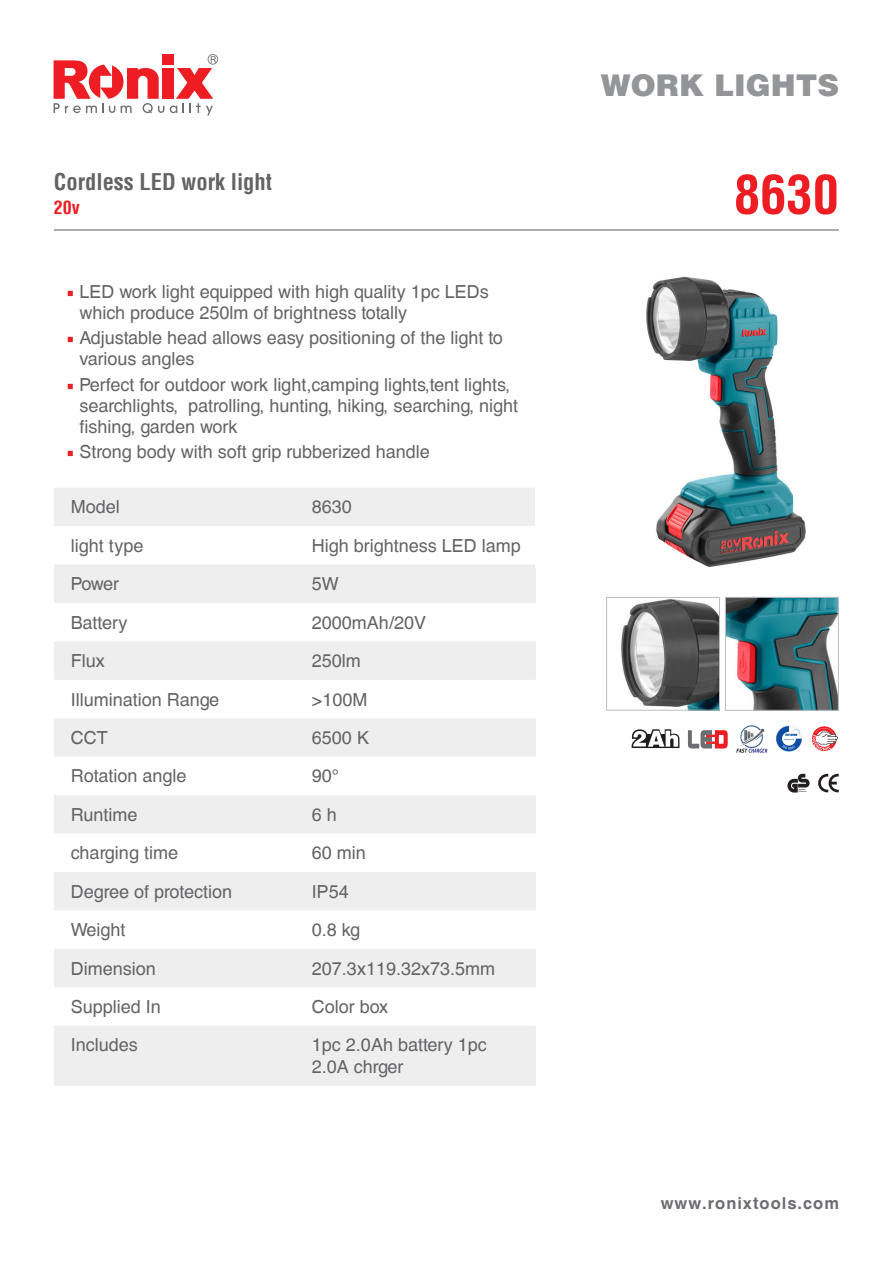
<style>
.page{position:relative;width:893px;height:1263px;background:#fff}
.page>*{position:absolute;margin:0;border:0;box-sizing:border-box;transform-origin:0 0}
.t1{font:700 condensed 52.5px "Helvetica LT";color:#ee1d23}
.t2{font:900 30px "Helvetica LT";color:#939598}
.t3{font:700 condensed 22.5px "Helvetica LT";color:#636366}
.t4{font:18px/21px "Helvetica CE";color:#636366}
.t5{font:700 condensed 18px "Helvetica LT";color:#ee1d23}
.t6{font:700 16.5px "Helvetica CE";letter-spacing:.06em;color:#6c6d70}
.s1{font-family:"Minion Pro";color:#ee1d23}
</style>
<div class="page">
<svg style="left:170px;top:54px;width:48px;height:61px"></svg>
<div style="left:162px;top:68px;width:11px;height:31px;background:#ee1d23"></div>
<svg style="left:54px;top:60px;width:110px;height:53px"></svg>
<div style="left:162px;top:54px;width:11px;height:11px;background:#ee1d23"></div>
<svg style="left:54px;top:488px;width:482px;height:598px;fill:#eeeeef"></svg>
<hr style="left:54px;top:229px;width:785px;height:2px;background:#6c6d70">
<img style="left:646px;top:277px;width:160px;height:290px">
<svg style="left:818px;top:774px;width:21px;height:18px"></svg>
<svg style="left:787px;top:774px;width:23px;height:18px"></svg>
<img style="left:621px;top:599px;width:97px;height:110px">
<div style="left:606px;top:597px;width:114px;height:114px;border:1px solid #bcbdc0"></div>
<img style="left:727px;top:599px;width:110px;height:110px">
<div style="left:725px;top:597px;width:114px;height:114px;border:1px solid #bcbdc0"></div>
<svg style="left:776px;top:726px;width:26px;height:26px"></svg>
<svg style="left:811px;top:726px;width:27px;height:25px"></svg>
<img style="left:736px;top:725px;width:31px;height:28px">
<svg style="left:632px;top:729px;width:48px;height:20px"></svg>
<svg style="left:688px;top:730px;width:39px;height:18px"></svg>
<p class="t3" style="left:54px;top:167px;width:220px">Cordless LED work light</p>
<p class="t5" style="left:54px;top:196px;width:27px">20v</p>
<p class="t4" style="left:79px;top:281px;width:411px;text-indent:-13px"><span class="s1">■</span> LED work light equipped with high quality 1pc LEDs which produce 250lm of brightness totally</p>
<p class="t4" style="left:79px;top:328px;width:425px;text-indent:-13px"><span class="s1">■</span> Adjustable head allows easy positioning of the light to various angles</p>
<p class="t4" style="left:79px;top:374px;width:440px;text-indent:-13px"><span class="s1">■</span> Perfect for outdoor work light,camping lights,tent lights, searchlights, patrolling, hunting, hiking, searching, night fishing, garden work</p>
<p class="t4" style="left:67px;top:441px;width:364px"><span class="s1">■</span> Strong body with soft grip rubberized handle</p>
<p class="t4" style="left:71px;top:497px;width:51px">Model</p>
<p class="t4" style="left:312px;top:497px;width:42px">8630</p>
<p class="t4" style="left:71px;top:535px;width:74px">light type</p>
<p class="t4" style="left:312px;top:535px;width:210px">High brightness LED lamp</p>
<p class="t4" style="left:71px;top:573px;width:50px">Power</p>
<p class="t4" style="left:312px;top:573px;width:28px">5W</p>
<p class="t4" style="left:71px;top:612px;width:58px">Battery</p>
<p class="t4" style="left:312px;top:612px;width:116px">2000mAh/20V</p>
<p class="t4" style="left:71px;top:650px;width:36px">Flux</p>
<p class="t4" style="left:312px;top:650px;width:51px">250lm</p>
<p class="t4" style="left:71px;top:689px;width:150px">Illumination Range</p>
<p class="t4" style="left:312px;top:689px;width:57px">&gt;100M</p>
<p class="t4" style="left:71px;top:727px;width:38px">CCT</p>
<p class="t4" style="left:312px;top:727px;width:59px">6500 K</p>
<p class="t4" style="left:71px;top:766px;width:117px">Rotation angle</p>
<p class="t4" style="left:312px;top:766px;width:29px">90°</p>
<p class="t4" style="left:71px;top:804px;width:68px">Runtime</p>
<p class="t4" style="left:312px;top:804px;width:27px">6 h</p>
<p class="t4" style="left:71px;top:843px;width:109px">charging time</p>
<p class="t4" style="left:312px;top:843px;width:56px">60 min</p>
<p class="t4" style="left:71px;top:881px;width:163px">Degree of protection</p>
<p class="t4" style="left:312px;top:881px;width:39px">IP54</p>
<p class="t4" style="left:71px;top:919px;width:56px">Weight</p>
<p class="t4" style="left:312px;top:919px;width:50px">0.8 kg</p>
<p class="t4" style="left:71px;top:958px;width:87px">Dimension</p>
<p class="t4" style="left:312px;top:958px;width:185px">207.3x119.32x73.5mm</p>
<p class="t4" style="left:71px;top:996px;width:92px">Supplied In</p>
<p class="t4" style="left:312px;top:996px;width:78px">Color box</p>
<p class="t4" style="left:71px;top:1035px;width:69px">Includes</p>
<p class="t4" style="left:312px;top:1034px;width:176px;line-height:21.6px">1pc 2.0Ah battery 1pc<br>2.0A chrger</p>
<h2 class="t2" style="left:601px;top:65px;width:240px">WORK LIGHTS</h2>
<p class="t1" style="left:734px;top:162px;width:106px">8630</p>
<p class="t6" style="left:661px;top:1193px;width:180px">www.ronixtools.com</p>
</div>
